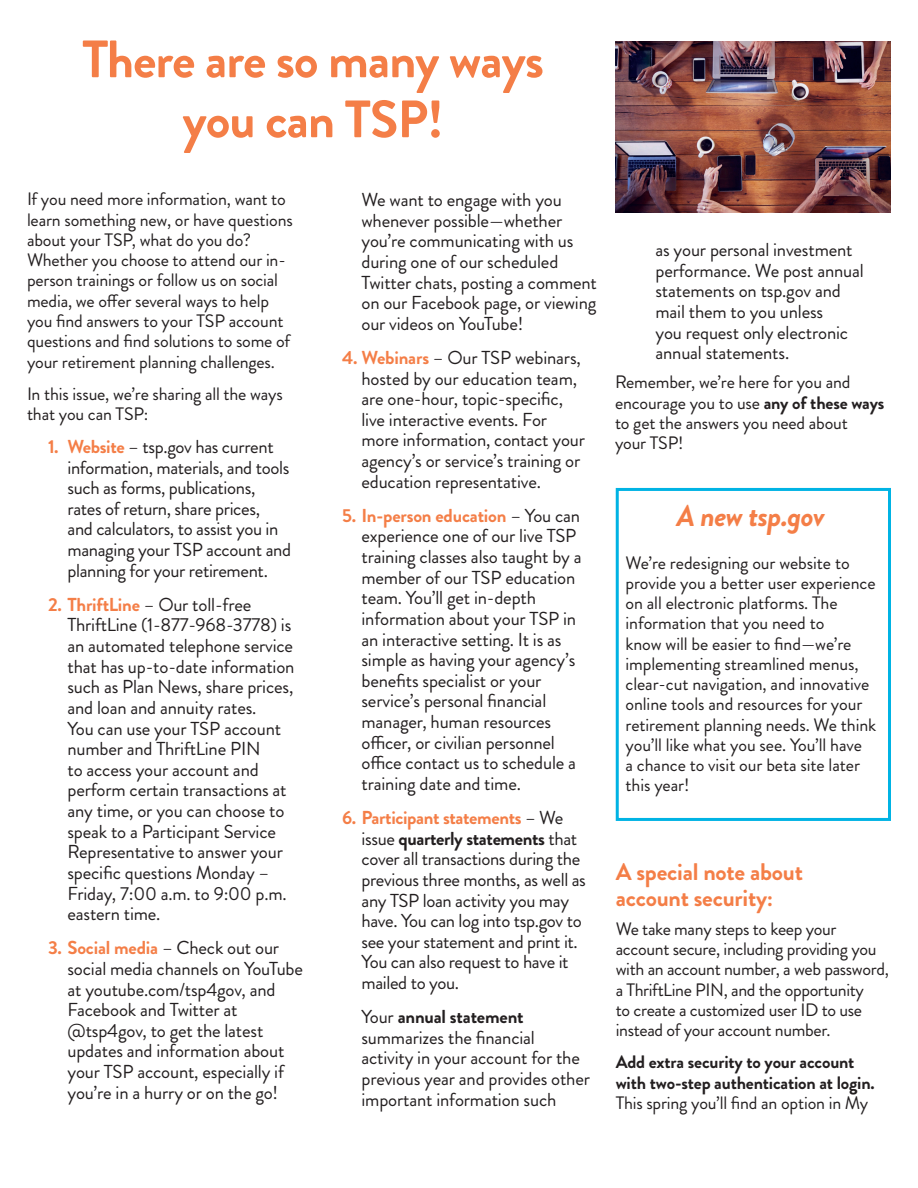
<style>
.page{position:relative;width:918px;height:1188px;background:#fff}
.page>*{position:absolute;margin:0;border:0;box-sizing:border-box;transform-origin:0 0}
.Title_of_Article{font:700 52.5px/60px "Brandon Grotesque";letter-spacing:-.02em;color:#f47e47;text-align:center}
.Second_Article_Title{font:italic 700 30px "Brandon Grotesque";letter-spacing:-.02em;color:#f47e47}
.Headings{font:700 24px/25.5px "Brandon Grotesque";letter-spacing:-.01em;color:#f47e47}
.Numbers{font:18.75px/20.7px "Brandon Grotesque";letter-spacing:-.01em;color:#231f20}
.Indented_text{font:18.75px/20.7px "Brandon Grotesque";letter-spacing:-.01em;color:#231f20}
.Body_Text_12_13_5{font:18px/20.2px "Brandon Grotesque";letter-spacing:-.01em;color:#231f20}
.Body_Text_12_13_5-2{font:700 18px/20.2px "Brandon Grotesque";letter-spacing:-.01em;color:#231f20}
.s1{font-weight:700;color:#f47e47}
.s2{font-weight:700}
.s3{font-weight:400}
</style>
<div class="page">
<img style="left:616px;top:41px;width:274px;height:171px">
<div style="left:616px;top:488px;width:275px;height:333px;border:3px solid #00b3e4"></div>
<p class="Title_of_Article" style="left:82px;top:30px;width:463px">There are so many ways you can TSP!</p>
<p class="Numbers" style="left:362px;top:190px;width:237px">We want to engage with you whenever possible—whether you’re communicating with us during one of our scheduled<br>Twitter chats, posting a comment on our Facebook page, or viewing our videos on YouTube!</p>
<p class="Numbers" style="left:362px;top:347px;width:225px;text-indent:-20px"><span class="s1">4. Webinars</span> – Our TSP webinars, hosted by our education team, are one-hour, topic-specific, live interactive events. For more information, contact your agency’s or service’s training or education representative.</p>
<p class="Numbers" style="left:362px;top:505px;width:222px;text-indent:-20px"><span class="s1">5. In-person education</span> – You can experience one of our live TSP training classes also taught by a member of our TSP education team. You’ll get in-depth information about your TSP in an interactive setting. It is as simple as having your agency’s benefits specialist or your service’s personal financial manager, human resources officer, or civilian personnel office contact us to schedule a training date and time.</p>
<p class="Numbers" style="left:362px;top:808px;width:226px;text-indent:-20px"><span class="s1">6. Participant statements</span> – We issue <span class="s2">quarterly statements</span> that cover all transactions during the previous three months, as well as any TSP loan activity you may have. You can log into tsp.gov to see your statement and print it.<br>You can also request to have it mailed to you.</p>
<p class="Indented_text" style="left:362px;top:1007px;width:230px">Your <span class="s2">annual statement </span>summarizes the financial activity in your account for the previous year and provides other important information such</p>
<p class="Body_Text_12_13_5" style="left:27px;top:189px;width:267px">If you need more information, want to learn something new, or have questions about your TSP, what do you do?<br>Whether you choose to attend our in&shy;person trainings or follow us on social media, we offer several ways to help you find answers to your TSP account questions and find solutions to some of your retirement planning challenges.</p>
<p class="Body_Text_12_13_5" style="left:27px;top:384px;width:257px">In this issue, we’re sharing all the ways that you can TSP:</p>
<p class="Numbers" style="left:68px;top:436px;width:225px;text-indent:-20px"><span class="s1">1. Website</span> – tsp.gov has current information, materials, and tools such as forms, publications, rates of return, share prices,<br>and calculators, to assist you in managing your TSP account and planning for your retirement.</p>
<p class="Numbers" style="left:68px;top:594px;width:229px;text-indent:-20px"><span class="s1">2. ThriftLine</span> – Our toll-free<br>ThriftLine (1-877-968-3778) is an automated telephone service that has up-to-date information such as Plan News, share prices, and loan and annuity rates.<br>You can use your TSP account number and ThriftLine PIN<br>to access your account and perform certain transactions at any time, or you can choose to speak to a Participant Service<br>Representative to answer your specific questions Monday –<br>Friday, 7:00 a.m. to 9:00 p.m. eastern time.</p>
<p class="Numbers" style="left:68px;top:938px;width:237px;text-indent:-20px"><span class="s1">3. Social media</span> – Check out our social media channels on YouTube at youtube.com/tsp4gov, and<br>Facebook and Twitter at @tsp4gov, to get the latest updates and information about your TSP account, especially if you’re in a hurry or on the go!</p>
<p class="Indented_text" style="left:656px;top:240px;width:210px">as your personal investment performance. We post annual statements on tsp.gov and mail them to you unless<br>you request only electronic annual statements.</p>
<p class="Body_Text_12_13_5" style="left:615px;top:372px;width:271px">Remember, we’re here for you and encourage you to use <span class="s2">any of these ways </span>to get the answers you need about<br>your TSP!</p>
<p class="Second_Article_Title" style="left:677px;top:494px;width:149px">A new tsp.gov</p>
<p class="Body_Text_12_13_5" style="left:626px;top:553px;width:252px">We’re redesigning our website to provide you a better user experience on all electronic platforms. The information that you need to<br>know will be easier to find—we’re implementing streamlined menus, clear-cut navigation, and innovative online tools and resources for your retirement planning needs. We think you’ll like what you see. You’ll have<br>a chance to visit our beta site later this year!</p>
<p class="Headings" style="left:616px;top:859px;width:189px">A special note about account security:</p>
<p class="Body_Text_12_13_5" style="left:616px;top:919px;width:275px">We take many steps to keep your account secure, including providing you with an account number, a web password, a ThriftLine PIN, and the opportunity<br>to create a customized user ID to use instead of your account number.</p>
<p class="Body_Text_12_13_5-2" style="left:616px;top:1052px;width:261px">Add extra security to your account with two-step authentication at login.<br><span class="s3">This spring you’ll find an option in My</span></p>
</div>
